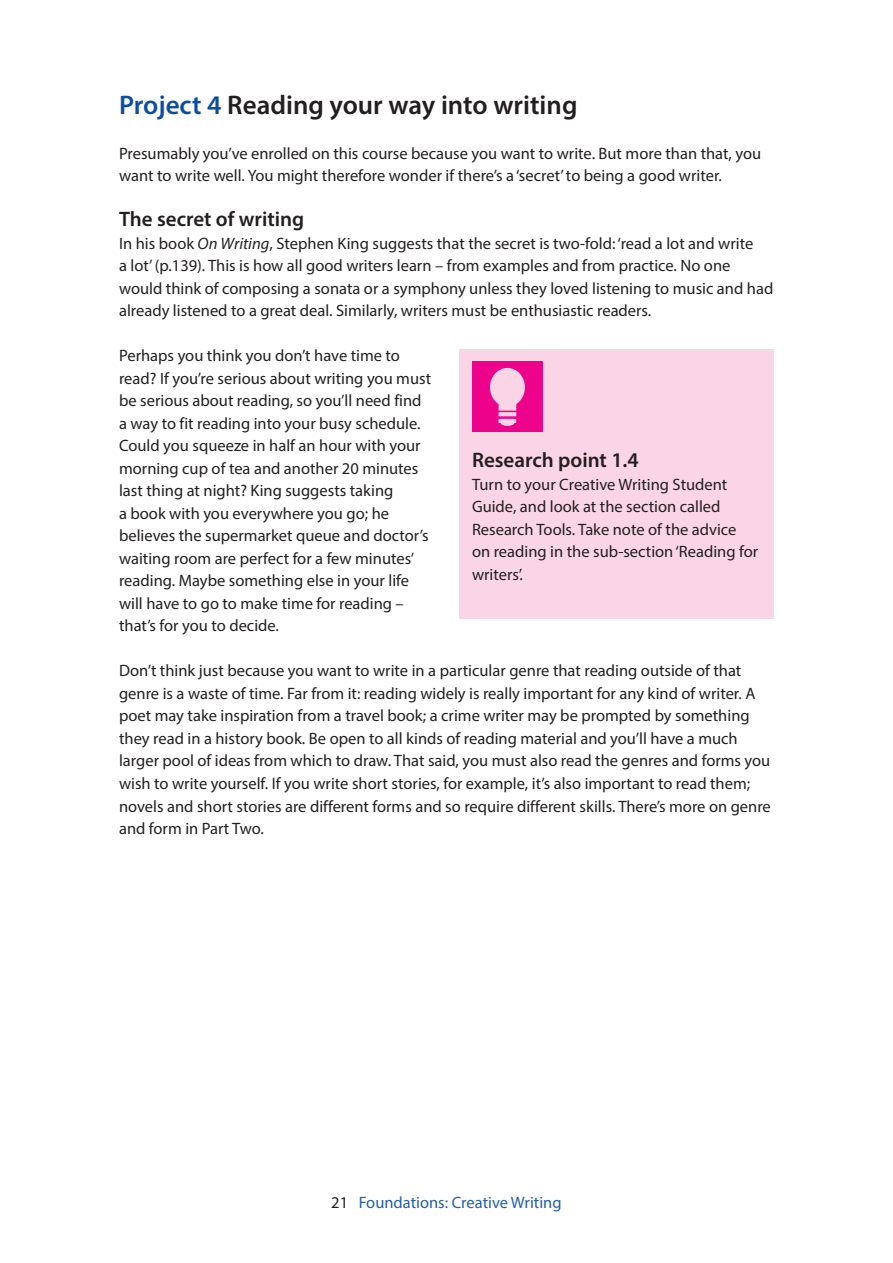
<style>
.page{position:relative;width:893px;height:1263px;background:#fff}
.page>*{position:absolute;margin:0;border:0;box-sizing:border-box;transform-origin:0 0}
.t1{font:600 27px "Myriad Pro";color:#231f20}
.t2{font:600 21px "Myriad Pro";color:#231f20}
.t3{font:16.5px/22.5px "Myriad Pro";color:#231f20}
.t4{font:16.5px "Myriad Pro";color:#245eac}
.s1{color:#0d4da1}
.s2{font-style:italic}
.s3{color:#231f20}
</style>
<div class="page">
<div style="left:459px;top:349px;width:315px;height:269px;background:#fad5e5"></div>
<div style="left:472px;top:361px;width:71px;height:71px;background:#ed028c"></div>
<div style="left:491px;top:369px;width:33px;height:37px;background:#fad5e5;border-radius:50%"></div>
<div style="left:490px;top:368px;width:35px;height:39px;border:2px solid #fad5e5;border-radius:50%"></div>
<div style="left:501px;top:420px;width:13px;height:6px;border:2px solid #fad5e5;border-radius:50%"></div>
<svg style="left:497px;top:401px;width:20px;height:23px"></svg>
<h1 class="t1" style="left:119px;top:88px;width:460px"><span class="s1">Project 4</span> Reading your way into writing</h1>
<p class="t3" style="left:119px;top:142px;width:644px">Presumably you’ve enrolled on this course because you want to write. But more than that, you want to write well. You might therefore wonder if there’s a ‘secret’ to being a good writer.</p>
<p class="t2" style="left:119px;top:206px;width:187px">The secret of writing</p>
<p class="t3" style="left:119px;top:232px;width:656px">In his book <span class="s2">On Writing</span>, Stephen King suggests that the secret is two-fold: ‘read a lot and write<br>a lot’ (p.139). This is how all good writers learn – from examples and from practice. No one would think of composing a sonata or a symphony unless they loved listening to music and had already listened to a great deal. Similarly, writers must be enthusiastic readers.</p>
<p class="t3" style="left:119px;top:344px;width:314px">Perhaps you think you don’t have time to read? If you’re serious about writing you must be serious about reading, so you’ll need find a way to fit reading into your busy schedule.<br>Could you squeeze in half an hour with your morning cup of tea and another 20 minutes last thing at night? King suggests taking<br>a book with you everywhere you go; he believes the supermarket queue and doctor’s waiting room are perfect for a few minutes’ reading. Maybe something else in your life will have to go to make time for reading – that’s for you to decide.</p>
<p class="t3" style="left:119px;top:659px;width:653px">Don’t think just because you want to write in a particular genre that reading outside of that genre is a waste of time. Far from it: reading widely is really important for any kind of writer. A poet may take inspiration from a travel book; a crime writer may be prompted by something they read in a history book. Be open to all kinds of reading material and you’ll have a much larger pool of ideas from which to draw. That said, you must also read the genres and forms you wish to write yourself. If you write short stories, for example, it’s also important to read them; novels and short stories are different forms and so require different skills. There’s more on genre and form in Part Two.</p>
<p class="t2" style="left:472px;top:447px;width:168px">Research point 1.4</p>
<p class="t3" style="left:472px;top:473px;width:288px">Turn to your Creative Writing Student Guide, and look at the section called Research Tools. Take note of the advice on reading in the sub-section ‘Reading for writers’.</p>
<p class="t4" style="left:331px;top:1193px;width:232px"><span class="s3">21</span> Foundations: Creative Writing</p>
</div>
